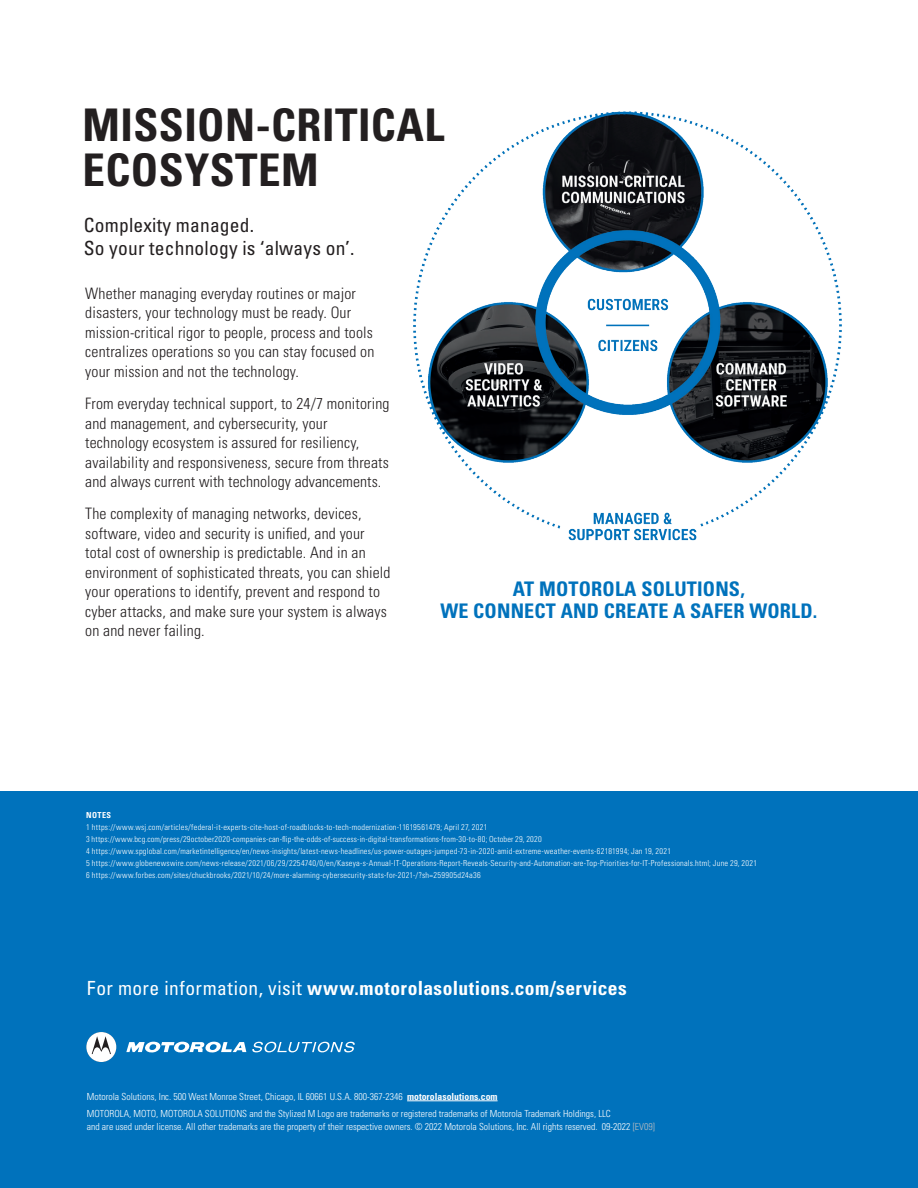
<style>
.page{position:relative;width:918px;height:1188px;background:#fff}
.page>*{position:absolute;margin:0;border:0;box-sizing:border-box;transform-origin:0 0}
.t1{font:700 condensed 45px/45px "Univers LT Std";letter-spacing:.01em;color:#231f20}
.t2{font:700 condensed 20.1px/22.5px "Univers LT Std";letter-spacing:.01em;color:#0072bc;text-align:center}
.t3{font:700 condensed 19.5px "Univers LT Std";letter-spacing:.025em;color:#fff}
.t4{font:condensed 19.5px/23.2px "Univers LT Std";letter-spacing:.01em;color:#231f20}
.t5{font:300 condensed 15.75px/19.5px "Univers LT Std";letter-spacing:.01em;color:#231f20}
.t6{font:300 condensed 9.75px/13.5px "Univers LT Std";color:#fff}
.t7{font:300 condensed 8.25px/12px "Univers LT Std";letter-spacing:.025em;color:#fff}
.t8{font:700 condensed 8.25px "Univers LT Std";letter-spacing:.045em;color:#fff}
.s1{font-weight:400}
.s2{font-weight:700}
.s3{color:#bcbdc0}
</style>
<div class="page">
<div style="left:0;top:792px;width:918px;height:396px;background:#0072bc"></div>
<svg style="left:126px;top:1042px;width:120px;height:11px"></svg>
<svg style="left:86px;top:1032px;width:30px;height:30px"></svg>
<svg style="left:252px;top:1042px;width:103px;height:10px"></svg>
<hr style="left:407px;top:1101px;width:91px;height:1px;background:#fff">
<img style="left:413px;top:111px;width:429px;height:430px">
<p class="t1" style="left:83px;top:103px;width:363px">MISSION-CRITICAL<br>ECOSYSTEM</p>
<p class="t4" style="left:84px;top:213px;width:272px">Complexity managed.<br>So your technology is ‘always on’.</p>
<p class="t5" style="left:85px;top:284px;width:291px">Whether managing everyday routines or major disasters, your technology must be ready. Our mission-critical rigor to people, process and tools centralizes operations so you can stay focused on your mission and not the technology.</p>
<p class="t5" style="left:85px;top:394px;width:306px">From everyday technical support, to 24/7 monitoring and management, and cybersecurity, your technology ecosystem is assured for resiliency, availability and responsiveness, secure from threats and always current with technology advancements.</p>
<p class="t5" style="left:85px;top:504px;width:307px">The complexity of managing networks, devices, software, video and security is unified, and your total cost of ownership is predictable. And in an environment of sophisticated threats, you can shield your operations to identify, prevent and respond to cyber attacks, and make sure your system is always on and never failing.</p>
<p class="t2" style="left:440px;top:577px;width:378px">AT MOTOROLA SOLUTIONS,<br>WE CONNECT AND CREATE A SAFER WORLD.</p>
<p class="t8" style="left:86px;top:810px;width:26px">NOTES</p>
<p class="t7" style="left:86px;top:821px;width:457px">1 https://www.wsj.com/articles/federal-it-experts-cite-host-of-roadblocks-to-tech-modernization-11619561479; April 27, 2021<br>3 https://www.bcg.com/press/29october2020-companies-can-flip-the-odds-of-success-in-digital-transformations-from-30-to-80; October 29, 2020</p>
<p class="t7" style="left:86px;top:845px;width:586px">4 https://www.spglobal.com/marketintelligence/en/news-insights/latest-news-headlines/us-power-outages-jumped-73-in-2020-amid-extreme-weather-events-62181994; Jan 19, 2021</p>
<p class="t7" style="left:86px;top:857px;width:672px">5 https://www.globenewswire.com/news-release/2021/06/29/2254740/0/en/Kaseya-s-Annual-IT-Operations-Report-Reveals-Security-and-Automation-are-Top-Priorities-for-IT-Professionals.html; June 29, 2021</p>
<p class="t7" style="left:86px;top:869px;width:396px">6 https://www.forbes.com/sites/chuckbrooks/2021/10/24/more-alarming-cybersecurity-stats-for-2021-/?sh=259905d24a36</p>
<p class="t3" style="left:87px;top:976px;width:542px"><span class="s1">For more information, visit</span> www.motorolasolutions.com/services</p>
<p class="t6" style="left:87px;top:1090px;width:412px">Motorola Solutions, Inc. 500 West Monroe Street, Chicago, IL 60661 U.S.A. 800-367-2346 <span class="s2">motorolasolutions.com</span></p>
<p class="t6" style="left:87px;top:1106px;width:570px">MOTOROLA, MOTO, MOTOROLA SOLUTIONS and the Stylized M Logo are trademarks or registered trademarks of Motorola Trademark Holdings, LLC<br>and are used under license. All other trademarks are the property of their respective owners. © 2022 Motorola Solutions, Inc. All rights reserved. 09-2022 <span class="s3">[EV09]</span></p>
</div>
